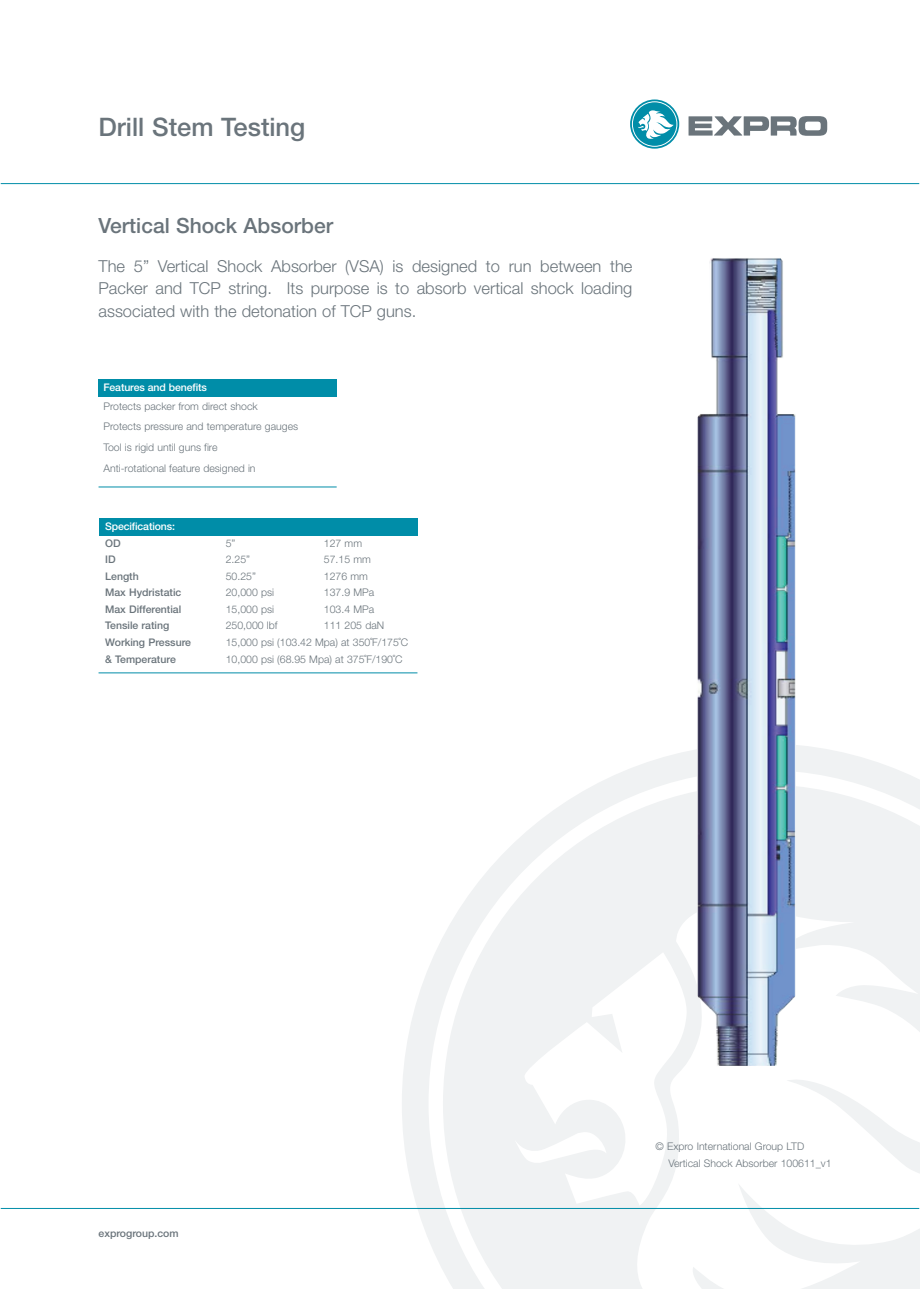
<style>
.page{position:relative;width:920px;height:1290px;background:#fff}
.page>*{position:absolute;margin:0;border:0;box-sizing:border-box;transform-origin:0 0}
.t1{font:500 25.5px "Helvetica Neue";color:#6a747b}
.t2{font:500 21px "Helvetica Neue";color:#6a747b}
.t3{font:300 16.5px/22.5px "Helvetica Neue";color:#6a747b;text-align:justify}
.t4{font:300 10.5px/16.5px "Helvetica Neue";color:#6a747b}
.t5{font:500 10.5px/16.5px "Helvetica Neue";color:#6a747b}
.t6{font:500 10.5px "Helvetica Neue";letter-spacing:-.01em;color:#fff}
</style>
<div class="page">
<svg style="left:402px;top:745px;width:517px;height:525px"></svg>
<svg style="left:443px;top:784px;width:476px;height:505px;fill:#f0f2f3"></svg>
<svg style="left:688px;top:116px;width:139px;height:20px"></svg>
<svg style="left:630px;top:99px;width:49px;height:50px"></svg>
<hr style="left:1px;top:183px;width:918px;height:1px;background:#008da8">
<hr style="left:1px;top:1208px;width:918px;height:1px;background:#008da8">
<div style="left:99px;top:519px;width:318px;height:17px;background:#008da8"></div>
<hr style="left:99px;top:672px;width:318px;height:1px;background:#008da8">
<img style="left:697px;top:258px;width:99px;height:808px">
<div style="left:99px;top:379px;width:238px;height:17px;background:#008da8"></div>
<hr style="left:99px;top:487px;width:238px;height:1px;background:#008da8">
<h1 class="t1" style="left:99px;top:118px;width:208px">Drill Stem Testing</h1>
<h2 class="t2" style="left:99px;top:218px;width:236px">Vertical Shock Absorber</h2>
<h3 class="t3" style="left:99px;top:256px;width:535px">The 5” Vertical Shock Absorber (VSA) is designed to run between the Packer and TCP string. Its purpose is to absorb vertical shock loading associated with the detonation of TCP guns.</h3>
<p class="t6" style="left:103px;top:383px;width:105px">Features and benefits</p>
<p class="t4" style="left:103px;top:396px;width:196px;line-height:20.7px">Protects packer from direct shock<br>Protects pressure and temperature gauges Tool is rigid until guns fire<br>Anti-rotational feature designed in</p>
<p class="t6" style="left:105px;top:523px;width:71px">Specifications:</p>
<p class="t5" style="left:105px;top:536px;width:78px">OD<br>ID<br>Length<br>Max Hydristatic<br>Max Differential<br>Tensile rating</p>
<p class="t4" style="left:226px;top:536px;width:53px">5”<br>2.25”<br>50.25”<br>20,000 psi<br>15,000 psi<br>250,000 lbf</p>
<p class="t4" style="left:324px;top:536px;width:62px">127 mm<br>57.15 mm<br>1276 mm<br>137.9 MPa<br>103.4 MPa<br>111 205 daN</p>
<p class="t5" style="left:105px;top:635px;width:87px">Working Pressure &amp; Temperature</p>
<p class="t4" style="left:226px;top:635px;width:184px">15,000 psi (103.42 Mpa) at 350˚F/175˚C<br>10,000 psi (68.95 Mpa) at 375˚F/190˚C</p>
<p class="t5" style="left:99px;top:1225px;width:82px">exprogroup.com</p>
<p class="t4" style="left:668px;top:1139px;width:165px;text-indent:-13px">© Expro International Group LTD<br>Vertical Shock Absorber 100611_v1</p>
</div>
